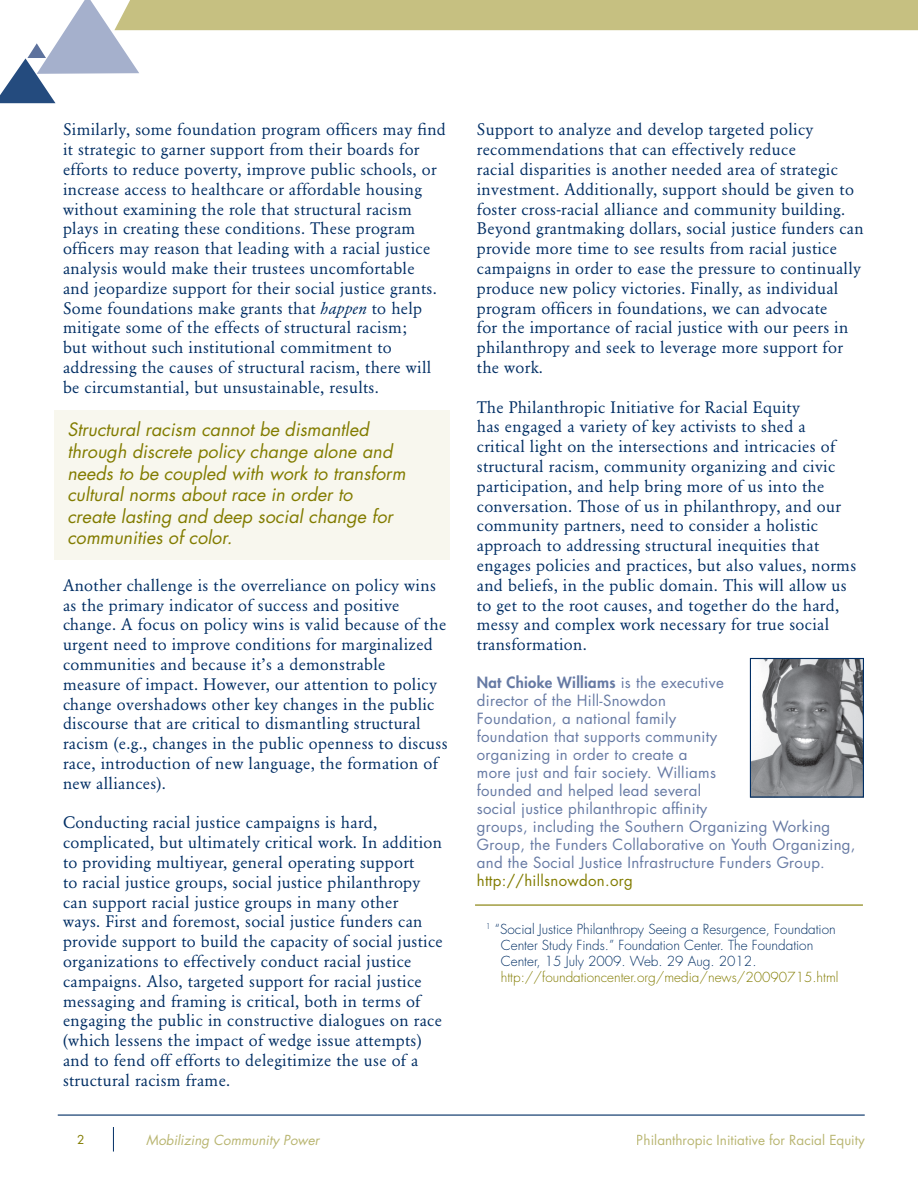
<style>
.page{position:relative;width:918px;height:1188px;background:#fff}
.page>*{position:absolute;margin:0;border:0;box-sizing:border-box;transform-origin:0 0}
.t1{font:italic 18px/21.6px "Futura";color:#827c00}
.t2{font:16.5px/19.8px "Garamond BE";letter-spacing:.02em;color:#002e64}
.t3{font:15px/18px "Futura";letter-spacing:.02em;color:#667aa4}
.t4{font:15px "Futura";letter-spacing:.02em;color:#827c00}
.t5{font:300 13.5px/16.2px "Futura";color:#002e64}
.t6{font:300 13.5px "Futura";color:#827c00}
.t7{font:13.5px "Futura";color:#827c00}
.t8{font:italic 13.5px "Futura";color:#827c00}
.t9{font:12px "Futura";color:#827c00}
.s1{font-style:italic}
.s2{font-weight:800}
</style>
<div class="page">
<hr style="left:58px;top:1115px;width:807px;height:1px;background:#002e64">
<svg style="left:113px;top:1127px;width:1px;height:25px"></svg>
<svg style="left:0;top:0;width:918px;height:103px"></svg>
<div style="left:54px;top:411px;width:396px;height:149px;background:#f8f7ee"></div>
<hr style="left:475px;top:904px;width:388px;height:2px;background:#827c00">
<img style="left:752px;top:660px;width:110px;height:136px">
<div style="left:750px;top:658px;width:114px;height:140px;border:1px solid #002e64"></div>
<p class="t2" style="left:63px;top:120px;width:384px">Similarly, some foundation program officers may find it strategic to garner support from their boards for efforts to reduce poverty, improve public schools, or increase access to healthcare or affordable housing without examining the role that structural racism plays in creating these conditions. These program officers may reason that leading with a racial justice analysis would make their trustees uncomfortable<br>and jeopardize support for their social justice grants.<br>Some foundations make grants that <span class="s1">happen</span> to help mitigate some of the effects of structural racism;<br>but without such institutional commitment to addressing the causes of structural racism, there will be circumstantial, but unsustainable, results.</p>
<p class="t1" style="left:67px;top:419px;width:340px">Structural racism cannot be dismantled through discrete policy change alone and needs to be coupled with work to transform cultural norms about race in order to<br>create lasting and deep social change for communities of color.</p>
<p class="t2" style="left:63px;top:575px;width:386px">Another challenge is the overreliance on policy wins as the primary indicator of success and positive change. A focus on policy wins is valid because of the urgent need to improve conditions for marginalized communities and because it’s a demonstrable<br>measure of impact. However, our attention to policy change overshadows other key changes in the public discourse that are critical to dismantling structural racism (e.g., changes in the public openness to discuss race, introduction of new language, the formation of new alliances).</p>
<p class="t2" style="left:63px;top:813px;width:381px">Conducting racial justice campaigns is hard, complicated, but ultimately critical work. In addition to providing multiyear, general operating support<br>to racial justice groups, social justice philanthropy can support racial justice groups in many other<br>ways. First and foremost, social justice funders can provide support to build the capacity of social justice organizations to effectively conduct racial justice campaigns. Also, targeted support for racial justice messaging and framing is critical, both in terms of engaging the public in constructive dialogues on race (which lessens the impact of wedge issue attempts) and to fend off efforts to delegitimize the use of a structural racism frame.</p>
<p class="t2" style="left:477px;top:120px;width:388px">Support to analyze and develop targeted policy recommendations that can effectively reduce<br>racial disparities is another needed area of strategic investment. Additionally, support should be given to foster cross-racial alliance and community building.<br>Beyond grantmaking dollars, social justice funders can provide more time to see results from racial justice campaigns in order to ease the pressure to continually produce new policy victories. Finally, as individual program officers in foundations, we can advocate<br>for the importance of racial justice with our peers in philanthropy and seek to leverage more support for the work.</p>
<p class="t2" style="left:477px;top:397px;width:381px">The Philanthropic Initiative for Racial Equity<br>has engaged a variety of key activists to shed a critical light on the intersections and intricacies of structural racism, community organizing and civic participation, and help bring more of us into the conversation. Those of us in philanthropy, and our community partners, need to consider a holistic approach to addressing structural inequities that engages policies and practices, but also values, norms and beliefs, in the public domain. This will allow us to get to the root causes, and together do the hard, messy and complex work necessary for true social transformation.</p>
<p class="t3" style="left:477px;top:674px;width:380px"><span class="s2">Nat Chioke Williams</span> is the executive<br>director of the Hill-Snowdon<br>Foundation, a national family<br>foundation that supports community<br>organizing in order to create a<br>more just and fair society. Williams<br>founded and helped lead several<br>social justice philanthropic affinity<br>groups, including the Southern Organizing Working Group, the Funders Collaborative on Youth Organizing, and the Social Justice Infrastructure Funders Group.</p>
<p class="t4" style="left:477px;top:871px;width:157px">http://hillsnowdon.org</p>
<p class="t5" style="left:501px;top:921px;width:336px;text-indent:-15px"><sup>1</sup> “Social Justice Philanthropy Seeing a Resurgence, Foundation<br>Center Study Finds.” Foundation Center. The Foundation<br>Center, 15 July 2009. Web. 29 Aug. 2012.</p>
<p class="t6" style="left:501px;top:969px;width:339px">http://foundationcenter.org/media/news/20090715.html</p>
<p class="t9" style="left:77px;top:1132px;width:9px">2</p>
<p class="t8" style="left:146px;top:1132px;width:175px">Mobilizing Community Power</p>
<p class="t7" style="left:637px;top:1132px;width:229px">Philanthropic Initiative for Racial Equity</p>
</div>
